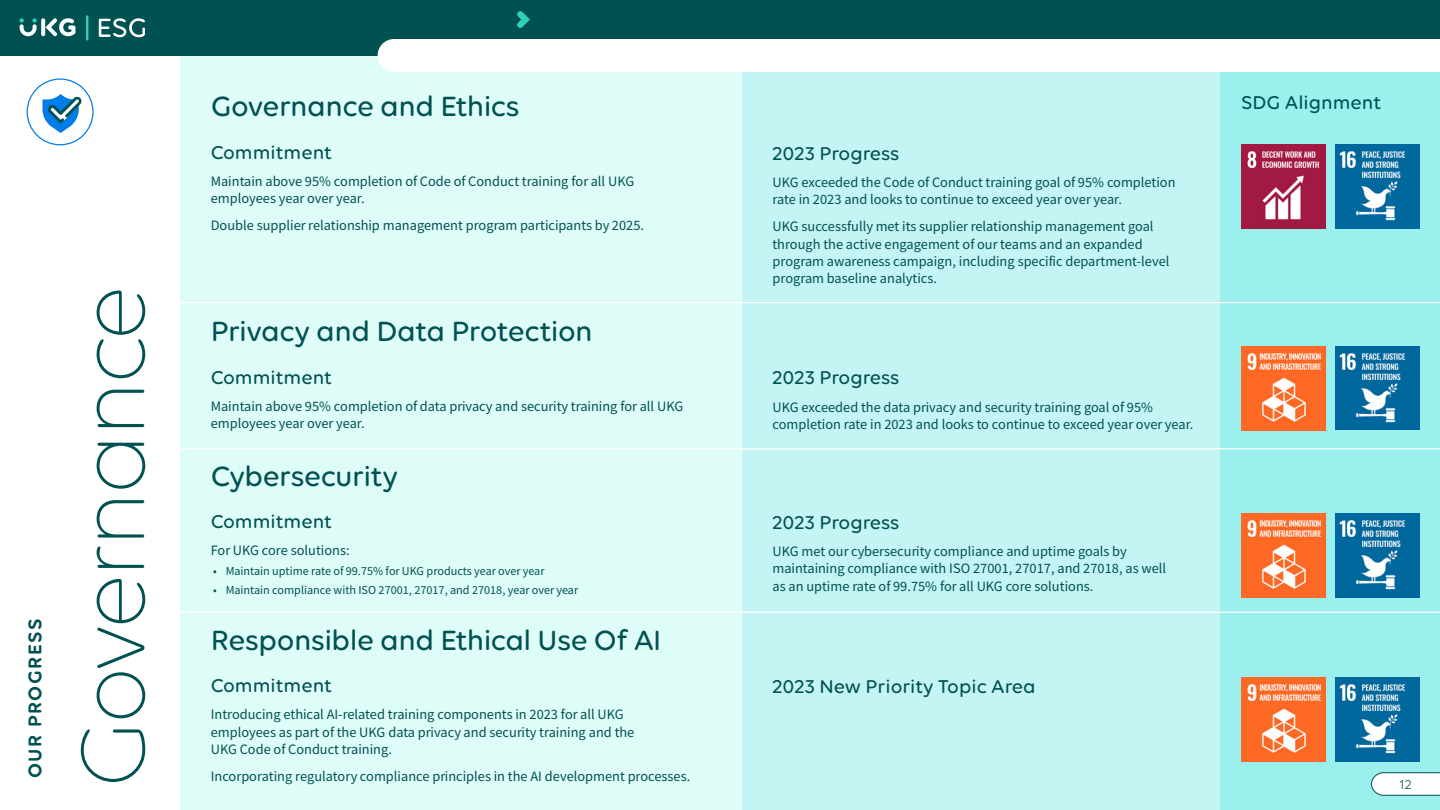
<style>
.page{position:relative;width:1440px;height:810px;background:#fff}
.page>*{position:absolute;margin:0;border:0;box-sizing:border-box;transform-origin:0 0}
.t1{font:300 97.5px "Volte Rounded";letter-spacing:-.055em;color:#005151}
.t2{font:500 30px "Volte Rounded";letter-spacing:-.015em;color:#005151}
.t3{font:500 20px "Volte Rounded";color:#005151}
.t4{font:600 20px "Volte Rounded";letter-spacing:.075em;color:#005151}
.t5{font:14.38px/17.2px "Source Sans Variable";color:#005151}
.t6{font:13.75px "Volte Rounded";color:#005151}
.t7{font:12.25px "Source Sans Variable";color:#005151}
</style>
<div class="page">
<div style="left:27px;top:78px;width:67px;height:67px;border:1px solid #007de6;border-radius:50%"></div>
<svg style="left:42px;top:94px;width:40px;height:39px"></svg>
<div style="left:180px;top:56px;width:562px;height:754px;background:#defdf9"></div>
<div style="left:742px;top:54px;width:563px;height:756px;background:#c4f5f4"></div>
<div style="left:1220px;top:54px;width:220px;height:756px;background:#9bf0ed"></div>
<hr style="left:166px;top:302px;width:1274px;height:1px;background:#fff">
<hr style="left:166px;top:448px;width:1274px;height:1px;background:#fff">
<hr style="left:166px;top:612px;width:1274px;height:1px;background:#fff">
<img style="left:1241px;top:145px;width:84px;height:84px">
<img style="left:1241px;top:346px;width:84px;height:84px">
<img style="left:1241px;top:514px;width:84px;height:84px">
<img style="left:1241px;top:678px;width:84px;height:84px">
<img style="left:1336px;top:145px;width:84px;height:84px">
<img style="left:1336px;top:346px;width:84px;height:84px">
<img style="left:1336px;top:514px;width:84px;height:84px">
<img style="left:1336px;top:678px;width:84px;height:84px">
<div style="left:0;top:0;width:1440px;height:56px;background:#005151"></div>
<div style="left:378px;top:39px;width:1062px;height:33px;background:#fff"></div>
<svg style="left:41px;top:18px;width:4px;height:18px"></svg>
<svg style="left:45px;top:18px;width:30px;height:18px"></svg>
<svg style="left:19px;top:18px;width:18px;height:18px"></svg>
<hr style="left:86px;top:15px;width:2px;height:25px;background:#30cfba">
<svg style="left:99px;top:18px;width:46px;height:19px"></svg>
<svg style="left:517px;top:11px;width:13px;height:17px"></svg>
<svg style="left:1371px;top:772px;width:69px;height:24px;background:#e2eeee"></svg>
<h3 class="t4" style="left:23px;top:778px;width:161px;rotate:-90deg">OUR PROGRESS</h3>
<h1 class="t1" style="left:56px;top:789px;width:506px;rotate:-90deg">Governance</h1>
<h2 class="t2" style="left:211px;top:89px;width:310px">Governance and Ethics</h2>
<h3 class="t3" style="left:211px;top:140px;width:123px">Commitment</h3>
<p class="t5" style="left:211px;top:173px;width:425px">Maintain above 95% completion of Code of Conduct training for all UKG employees year over year.</p>
<p class="t5" style="left:211px;top:217px;width:435px">Double supplier relationship management program participants by 2025.</p>
<h2 class="t2" style="left:211px;top:314px;width:384px">Privacy and Data Protection</h2>
<h3 class="t3" style="left:211px;top:365px;width:123px">Commitment</h3>
<p class="t5" style="left:211px;top:398px;width:474px">Maintain above 95% completion of data privacy and security training for all UKG employees year over year.</p>
<h2 class="t2" style="left:211px;top:458px;width:189px">Cybersecurity</h2>
<h3 class="t3" style="left:211px;top:510px;width:123px">Commitment</h3>
<p class="t5" style="left:211px;top:542px;width:140px">For UKG core solutions:</p>
<p class="t7" style="left:213px;top:564px;width:333px">• Maintain uptime rate of 99.75% for UKG products year over year</p>
<p class="t7" style="left:213px;top:583px;width:367px">• Maintain compliance with ISO 27001, 27017, and 27018, year over year</p>
<h2 class="t2" style="left:211px;top:622px;width:452px">Responsible and Ethical Use Of AI</h2>
<h3 class="t3" style="left:211px;top:674px;width:123px">Commitment</h3>
<p class="t5" style="left:211px;top:706px;width:425px">Introducing ethical AI-related training components in 2023 for all UKG employees as part of the UKG data privacy and security training and the<br>UKG Code of Conduct training.</p>
<p class="t5" style="left:211px;top:768px;width:481px">Incorporating regulatory compliance principles in the AI development processes.</p>
<h3 class="t3" style="left:773px;top:141px;width:128px">2023 Progress</h3>
<p class="t5" style="left:773px;top:174px;width:405px">UKG exceeded the Code of Conduct training goal of 95% completion rate in 2023 and looks to continue to exceed year over year.</p>
<p class="t5" style="left:773px;top:218px;width:398px">UKG successfully met its supplier relationship management goal through the active engagement of our teams and an expanded program awareness campaign, including specific department-level program baseline analytics.</p>
<h3 class="t3" style="left:773px;top:366px;width:128px">2023 Progress</h3>
<p class="t5" style="left:773px;top:398px;width:422px">UKG exceeded the data privacy and security training goal of 95% completion rate in 2023 and looks to continue to exceed year over year.</p>
<h3 class="t3" style="left:773px;top:511px;width:128px">2023 Progress</h3>
<p class="t5" style="left:773px;top:543px;width:395px">UKG met our cybersecurity compliance and uptime goals by maintaining compliance with ISO 27001, 27017, and 27018, as well as an uptime rate of 99.75% for all UKG core solutions.</p>
<h3 class="t3" style="left:773px;top:675px;width:265px">2023 New Priority Topic Area</h3>
<h3 class="t3" style="left:1241px;top:90px;width:142px">SDG Alignment</h3>
<p class="t6" style="left:1399px;top:776px;width:14px">12</p>
</div>
